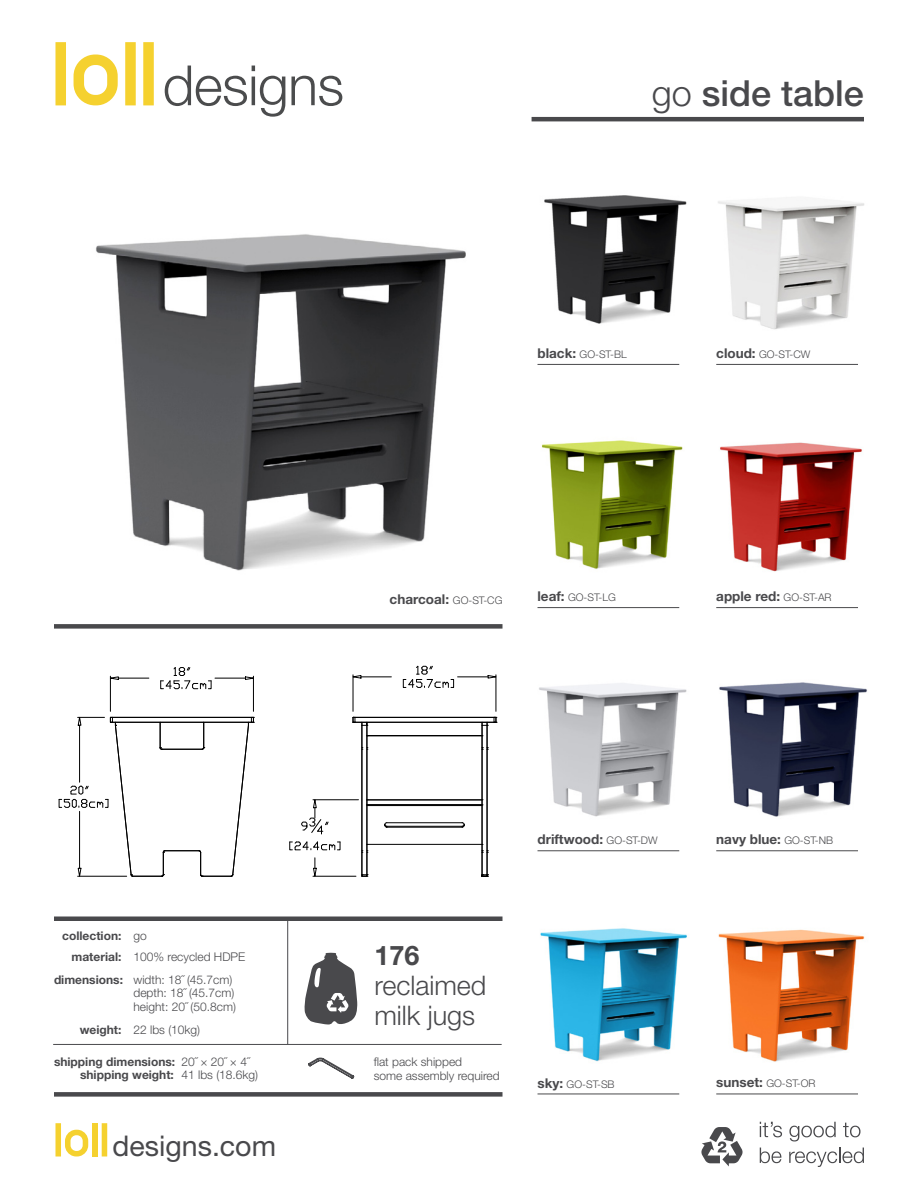
<style>
.page{position:relative;width:918px;height:1188px;background:#fff}
.page>*{position:absolute;margin:0;border:0;box-sizing:border-box;transform-origin:0 0}
.t1{font:500 36px "Helvetica Neue";color:#49494c}
.t2{font:28.5px "Helvetica Neue";color:#49494c}
.t3{font:300 27px/30px "Helvetica Neue";color:#49494c}
.t4{font:700 27px "Helvetica Neue";color:#49494c}
.t5{font:700 13.5px "Helvetica Neue";color:#49494c}
.t6{font:300 12px "Helvetica Neue";color:#49494c}
.t7{font:700 12px "Helvetica Neue";color:#49494c}
.t8{font:300 10.5px "Helvetica Neue";color:#49494c}
.s1{font-weight:300}
.s2{font-weight:700}
.s3{font-weight:700;font-size:13.5px}
.s4{font-weight:300;font-size:10.5px}
</style>
<div class="page">
<svg style="left:701px;top:1127px;width:42px;height:39px"></svg>
<div style="left:92px;top:1123px;width:6px;height:33px;background:#f5d12f"></div>
<div style="left:56px;top:1123px;width:5px;height:33px;background:#f5d12f"></div>
<div style="left:102px;top:1123px;width:5px;height:33px;background:#f5d12f"></div>
<svg style="left:65px;top:1130px;width:23px;height:26px"></svg>
<hr style="left:538px;top:364px;width:141px;height:1px;background:#49494c">
<hr style="left:538px;top:607px;width:141px;height:1px;background:#49494c">
<hr style="left:538px;top:851px;width:141px;height:1px;background:#49494c">
<hr style="left:538px;top:1094px;width:141px;height:1px;background:#49494c">
<hr style="left:716px;top:364px;width:142px;height:1px;background:#49494c">
<hr style="left:716px;top:607px;width:142px;height:1px;background:#49494c">
<hr style="left:716px;top:851px;width:142px;height:1px;background:#49494c">
<hr style="left:716px;top:1094px;width:142px;height:1px;background:#49494c">
<hr style="left:532px;top:117px;width:332px;height:4px;background:#49494c">
<div style="left:54px;top:916px;width:448px;height:5px;background:#49494c"></div>
<div style="left:54px;top:1092px;width:448px;height:5px;background:#49494c"></div>
<div style="left:54px;top:624px;width:448px;height:5px;background:#49494c"></div>
<div style="left:125px;top:42px;width:11px;height:63px;background:#f5d12f"></div>
<div style="left:55px;top:42px;width:11px;height:63px;background:#f5d12f"></div>
<div style="left:143px;top:42px;width:11px;height:63px;background:#f5d12f"></div>
<svg style="left:74px;top:55px;width:44px;height:50px"></svg>
<hr style="left:287px;top:918px;width:1px;height:126px;background:#49494c">
<hr style="left:53px;top:1044px;width:449px;height:1px;background:#49494c">
<svg style="left:304px;top:953px;width:53px;height:72px"></svg>
<svg style="left:308px;top:1058px;width:46px;height:21px"></svg>
<svg style="left:760px;top:1122px;width:22px;height:15px"></svg>
<svg style="left:789px;top:1122px;width:47px;height:19px"></svg>
<svg style="left:843px;top:1123px;width:18px;height:14px"></svg>
<svg style="left:760px;top:1148px;width:21px;height:15px"></svg>
<svg style="left:789px;top:1148px;width:75px;height:19px"></svg>
<img style="left:544px;top:195px;width:143px;height:129px">
<img style="left:718px;top:201px;width:146px;height:129px">
<img style="left:719px;top:682px;width:148px;height:135px">
<img style="left:539px;top:683px;width:148px;height:134px">
<img style="left:540px;top:928px;width:147px;height:134px">
<img style="left:720px;top:442px;width:142px;height:130px">
<img style="left:718px;top:929px;width:147px;height:133px">
<img style="left:541px;top:440px;width:142px;height:129px">
<img style="left:96px;top:234px;width:370px;height:337px">
<svg style="left:58px;top:665px;width:440px;height:212px"></svg>
<svg style="left:164px;top:65px;width:178px;height:52px"></svg>
<p class="t7" style="left:62px;top:928px;width:86px">collection: <span class="s1">go</span></p>
<p class="t6" style="left:72px;top:949px;width:175px"><span class="s2">material:</span> 100% recycled HDPE</p>
<p class="t6" style="left:54px;top:972px;width:180px"><span class="s2">dimensions:</span> width: 18˝ (45.7cm)</p>
<p class="t6" style="left:134px;top:986px;width:102px">depth: 18˝ (45.7cm)</p>
<p class="t6" style="left:134px;top:1000px;width:104px">height: 20˝ (50.8cm)</p>
<p class="t6" style="left:80px;top:1022px;width:122px"><span class="s2">weight:</span> 22 lbs (10kg)</p>
<p class="t7" style="left:54px;top:1054px;width:197px">shipping dimensions: <span class="s1">20˝ × 20˝ × 4˝</span></p>
<p class="t7" style="left:80px;top:1068px;width:180px">shipping weight: <span class="s1">41 lbs (18.6kg)</span></p>
<h2 class="t2" style="left:113px;top:1129px;width:165px">designs.com</h2>
<h2 class="t2" style="left:112px;top:1129px;width:132px">trade.com</h2>
<p class="t1" style="left:652px;top:72px;width:214px"><span class="s1">go</span> side table</p>
<p class="t8" style="left:538px;top:348px;width:91px"><span class="s3">black:</span> GO-ST-BL</p>
<p class="t8" style="left:716px;top:348px;width:96px"><span class="s3">cloud:</span> GO-ST-CW</p>
<p class="t5" style="left:390px;top:591px;width:114px">charcoal: <span class="s4">GO-ST-CG</span></p>
<p class="t8" style="left:538px;top:591px;width:80px"><span class="s3">leaf:</span> GO-ST-LG</p>
<p class="t5" style="left:716px;top:587px;width:117px">apple red: <span class="s4">GO-ST-AR</span></p>
<p class="t5" style="left:538px;top:831px;width:122px">driftwood: <span class="s4">GO-ST-DW</span></p>
<p class="t5" style="left:716px;top:831px;width:118px">navy blue: <span class="s4">GO-ST-NB</span></p>
<p class="t4" style="left:374px;top:938px;width:47px">176</p>
<p class="t3" style="left:374px;top:970px;width:114px">reclaimed milk jugs</p>
<p class="t6" style="left:374px;top:1054px;width:90px">flat pack shipped</p>
<p class="t6" style="left:374px;top:1068px;width:128px">some assembly required</p>
<p class="t8" style="left:538px;top:1078px;width:79px"><span class="s3">sky:</span> GO-ST-SB</p>
<p class="t8" style="left:716px;top:1077px;width:101px"><span class="s3">sunset:</span> GO-ST-OR</p>
</div>
